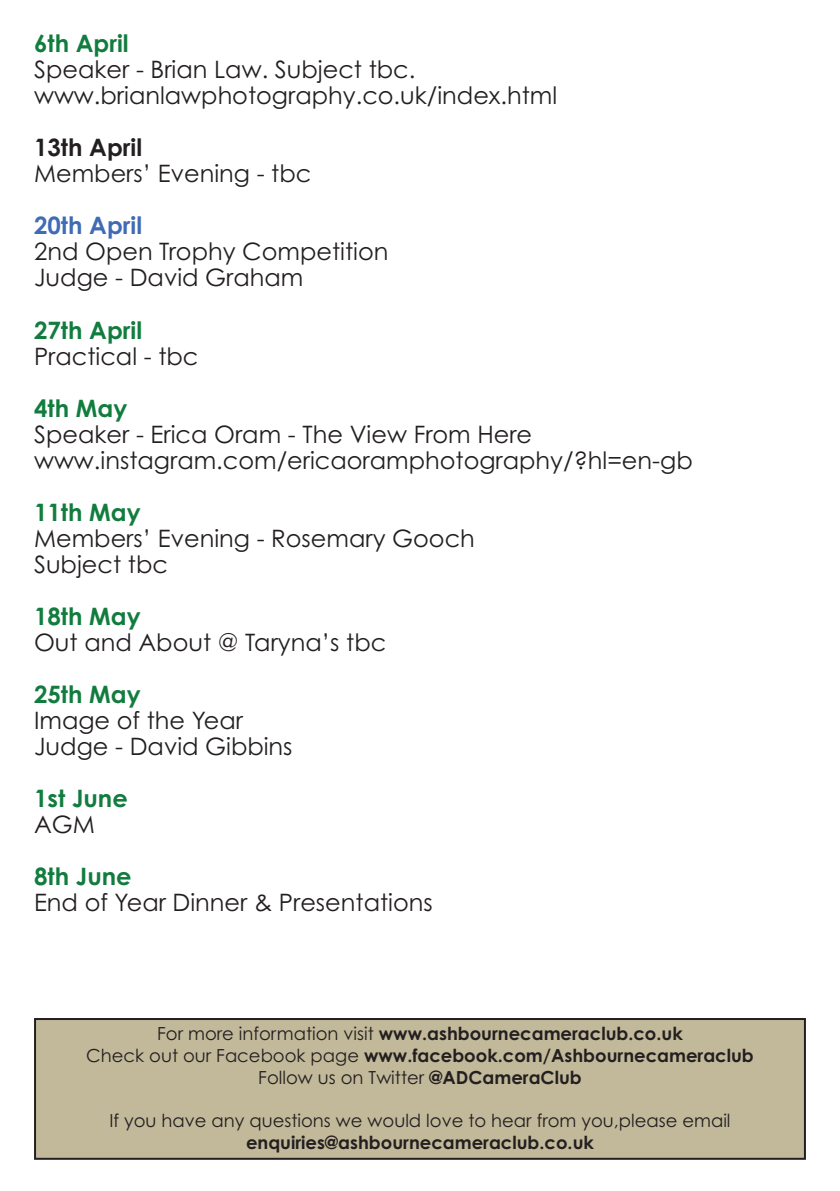
<style>
.page{position:relative;width:840px;height:1191px;background:#fff}
.page>*{position:absolute;margin:0;border:0;box-sizing:border-box;transform-origin:0 0}
.t1{font:24px/26px "Century Gothic Pro";color:#231f20}
.t2{font:700 24px "Century Gothic Pro";color:#127c3e}
.t3{font:700 24px "Century Gothic Pro";color:#231f20}
.t4{font:700 24px "Century Gothic Pro";color:#406cb5}
.t5{font:700 18px/21.6px "Century Gothic Pro";color:#231f20;text-align:center}
.t6{font:18px "Century Gothic Pro";color:#231f20}
.s1{font-weight:400}
</style>
<div class="page">
<div style="left:35px;top:1019px;width:769px;height:139px;background:#c2b99a"></div>
<div style="left:34px;top:1018px;width:771px;height:141px;border:2px solid #231f20"></div>
<p class="t2" style="left:34px;top:29px;width:96px">6th April</p>
<p class="t1" style="left:34px;top:56px;width:524px">Speaker - Brian Law. Subject tbc. www.brianlawphotography.co.uk/index.html</p>
<p class="t3" style="left:34px;top:133px;width:110px">13th April</p>
<p class="t1" style="left:34px;top:160px;width:279px">Members’ Evening - tbc</p>
<p class="t4" style="left:34px;top:211px;width:110px">20th April</p>
<p class="t1" style="left:34px;top:238px;width:355px">2nd Open Trophy Competition<br>Judge - David Graham</p>
<p class="t2" style="left:34px;top:315px;width:110px">27th April</p>
<p class="t1" style="left:34px;top:342px;width:166px">Practical - tbc</p>
<p class="t2" style="left:34px;top:393px;width:95px">4th May</p>
<p class="t1" style="left:34px;top:420px;width:659px">Speaker - Erica Oram - The View From Here www.instagram.com/ericaoramphotography/?hl=en-gb</p>
<p class="t2" style="left:34px;top:497px;width:108px">11th May</p>
<p class="t1" style="left:34px;top:524px;width:442px">Members’ Evening - Rosemary Gooch<br>Subject tbc</p>
<p class="t2" style="left:34px;top:601px;width:108px">18th May</p>
<p class="t1" style="left:34px;top:628px;width:353px">Out and About @ Taryna’s tbc</p>
<p class="t2" style="left:34px;top:679px;width:108px">25th May</p>
<p class="t1" style="left:34px;top:706px;width:260px">Image of the Year<br>Judge - David Gibbins</p>
<p class="t2" style="left:34px;top:783px;width:95px">1st June</p>
<p class="t1" style="left:34px;top:810px;width:62px">AGM</p>
<p class="t2" style="left:34px;top:861px;width:99px">8th June</p>
<p class="t1" style="left:34px;top:888px;width:400px">End of Year Dinner &amp; Presentations</p>
<p class="t5" style="left:86px;top:1022px;width:668px"><span class="s1">For more information visit</span> www.ashbournecameraclub.co.uk<br><span class="s1">Check out our Facebook page</span> www.facebook.com/Ashbournecameraclub<br><span class="s1">Follow us on Twitter</span> @ADCameraClub</p>
<p class="t6" style="left:109px;top:1109px;width:622px">If you have any questions we would love to hear from you,please email</p>
<p class="t5" style="left:246px;top:1131px;width:349px">enquiries@ashbournecameraclub.co.uk</p>
</div>
